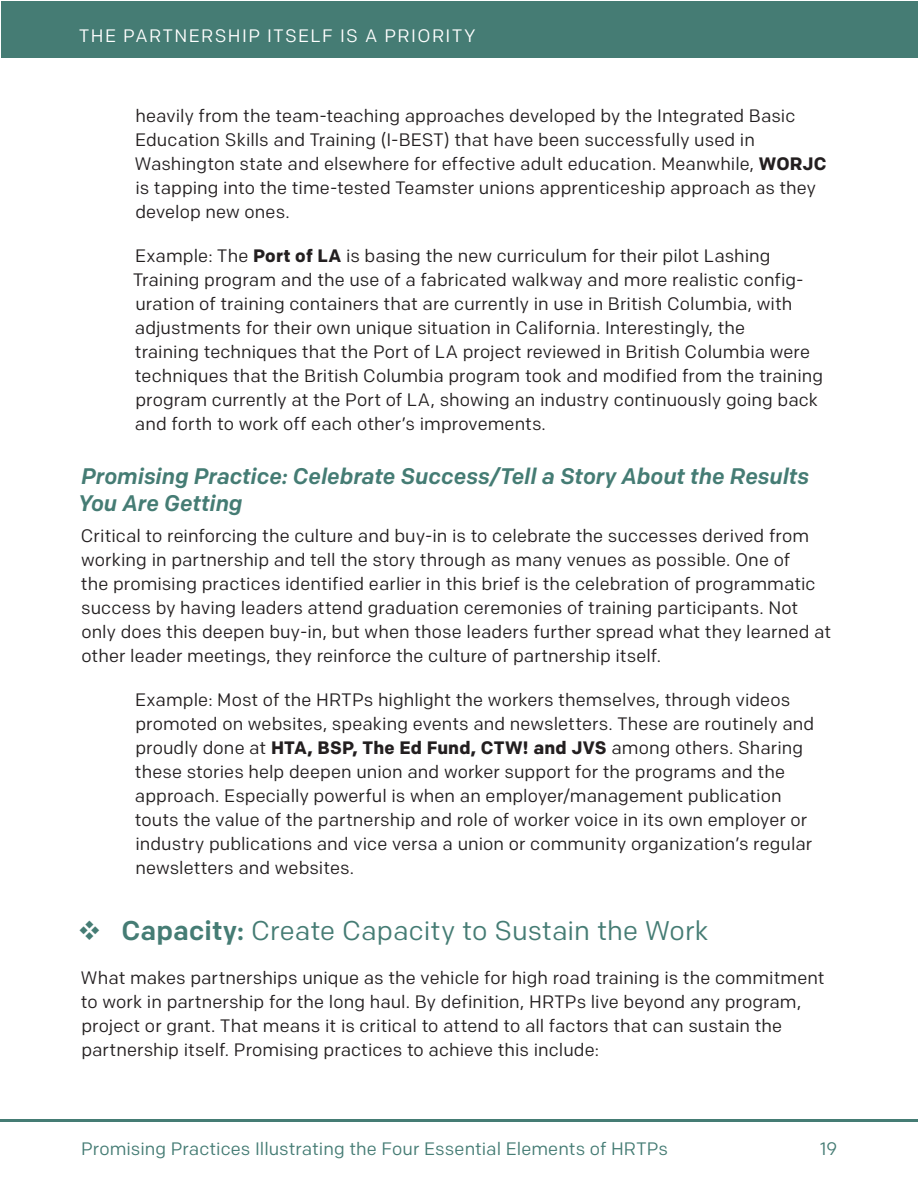
<style>
.page{position:relative;width:918px;height:1188px;background:#fff}
.page>*{position:absolute;margin:0;border:0;box-sizing:border-box;transform-origin:0 0}
.t1{font:27px "Colfax";color:#457c74}
.Heading_4{font:italic 500 22.5px/27px "Colfax";letter-spacing:-.005em;color:#457c74}
.indented_normal_para{font:18px/24px "Colfax";letter-spacing:.005em;color:#231f20}
.t2{font:18px "Colfax";letter-spacing:.005em;color:#457c74}
.t3{font:18px "Colfax";letter-spacing:.08em;color:#fff}
.s1{font-weight:700}
.s2{font-weight:500}
</style>
<div class="page">
<hr style="left:0;top:1119px;width:918px;height:3px;background:#457c74">
<div style="left:1px;top:1px;width:917px;height:57px;background:#457c74"></div>
<p class="t3" style="left:79px;top:25px;width:398px">THE PARTNERSHIP ITSELF IS A PRIORITY</p>
<p class="indented_normal_para" style="left:135px;top:103px;width:693px">heavily from the team-teaching approaches developed by the Integrated Basic Education Skills and Training (I-BEST) that have been successfully used in Washington state and elsewhere for effective adult education. Meanwhile, <span class="s1">WORJC </span>is tapping into the time-tested Teamster unions apprenticeship approach as they develop new ones.</p>
<p class="indented_normal_para" style="left:133px;top:243px;width:692px">Example: The <span class="s1">Port of LA</span> is basing the new curriculum for their pilot Lashing Training program and the use of a fabricated walkway and more realistic config&shy;uration of training containers that are currently in use in British Columbia, with adjustments for their own unique situation in California. Interestingly, the<br>training techniques that the Port of LA project reviewed in British Columbia were techniques that the British Columbia program took and modified from the training program currently at the Port of LA, showing an industry continuously going back and forth to work off each other’s improvements.</p>
<p class="Heading_4" style="left:78px;top:462px;width:732px">Promising Practice: Celebrate Success/Tell a Story About the Results<br>You Are Getting</p>
<p class="indented_normal_para" style="left:81px;top:523px;width:752px">Critical to reinforcing the culture and buy-in is to celebrate the successes derived from working in partnership and tell the story through as many venues as possible. One of<br>the promising practices identified earlier in this brief is the celebration of programmatic success by having leaders attend graduation ceremonies of training participants. Not only does this deepen buy-in, but when those leaders further spread what they learned at other leader meetings, they reinforce the culture of partnership itself.</p>
<p class="indented_normal_para" style="left:135px;top:687px;width:681px">Example: Most of the HRTPs highlight the workers themselves, through videos promoted on websites, speaking events and newsletters. These are routinely and proudly done at <span class="s1">HTA, BSP, The Ed Fund, CTW! and JVS</span> among others. Sharing these stories help deepen union and worker support for the programs and the approach. Especially powerful is when an employer/management publication touts the value of the partnership and role of worker voice in its own employer or industry publications and vice versa a union or community organization’s regular newsletters and websites.</p>
<p class="t1" style="left:77px;top:914px;width:633px">❖ <span class="s2">Capacity:</span> Create Capacity to Sustain the Work</p>
<p class="indented_normal_para" style="left:81px;top:966px;width:745px">What makes partnerships unique as the vehicle for high road training is the commitment to work in partnership for the long haul. By definition, HRTPs live beyond any program, project or grant. That means it is critical to attend to all factors that can sustain the partnership itself. Promising practices to achieve this include:</p>
<p class="t2" style="left:81px;top:1138px;width:588px">Promising Practices Illustrating the Four Essential Elements of HRTPs</p>
<p class="t2" style="left:820px;top:1138px;width:19px">19</p>
</div>
